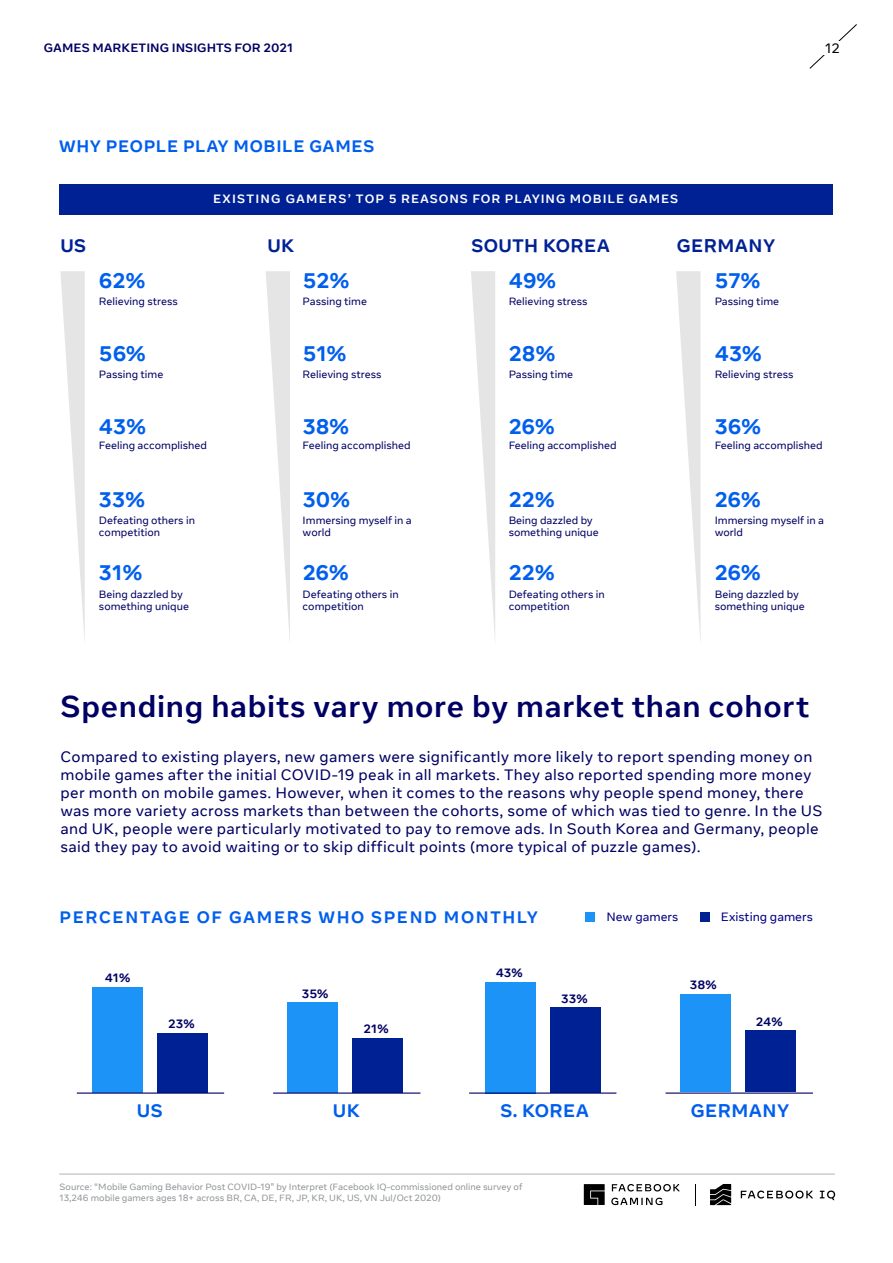
<style>
.page{position:relative;width:893px;height:1263px;background:#fff}
.page>*{position:absolute;margin:0;border:0;box-sizing:border-box;transform-origin:0 0}
.t1{font:700 30px "Optimistic Text";letter-spacing:.025em;color:#000064}
.t2{font:700 21px "Optimistic Display";color:#005fed}
.t3{font:700 18px "Optimistic Display";letter-spacing:.025em;color:#002194}
.t4{font:700 18px "Optimistic Display";letter-spacing:.025em;color:#005eed}
.t5{font:700 16.5px "Optimistic Display";letter-spacing:.085em;color:#005eed}
.t6{font:700 16.5px "Optimistic Display";letter-spacing:.04em;color:#005eed}
.t7{font:15px/18px "Optimistic Text";letter-spacing:.02em;color:#000063}
.t8{font:13.5px "Optimistic Text";color:#000}
.t9{font:700 12px "Optimistic Text";letter-spacing:.075em;color:#fff}
.t10{font:700 12px "Optimistic Text";color:#000064}
.t11{font:700 12px "Optimistic Text";color:#000063}
.t12{font:12px "Optimistic Text";color:#000082}
.t13{font:10.5px/12px "Optimistic Text";color:#000064}
.t14{font:9px/10.8px "Optimistic Text";color:#939598}
</style>
<div class="page">
<svg style="left:809px;top:24px;width:48px;height:45px"></svg>
<div style="left:820px;top:41px;width:25px;height:14px;background:#fff"></div>
<svg style="left:60px;top:271px;width:25px;height:369px"></svg>
<svg style="left:676px;top:271px;width:24px;height:361px"></svg>
<svg style="left:266px;top:271px;width:24px;height:369px"></svg>
<svg style="left:471px;top:271px;width:24px;height:365px"></svg>
<div style="left:700px;top:912px;width:10px;height:10px;background:#002194"></div>
<div style="left:586px;top:912px;width:9px;height:10px;background:#1c94f7"></div>
<div style="left:92px;top:987px;width:51px;height:106px;background:#1c94f7"></div>
<div style="left:287px;top:1002px;width:51px;height:91px;background:#1c94f7"></div>
<div style="left:485px;top:982px;width:50px;height:111px;background:#1c94f7"></div>
<div style="left:680px;top:994px;width:50px;height:98px;background:#1c94f7"></div>
<div style="left:157px;top:1033px;width:51px;height:60px;background:#002194"></div>
<div style="left:353px;top:1038px;width:50px;height:55px;background:#002194"></div>
<div style="left:550px;top:1008px;width:51px;height:85px;background:#002194"></div>
<div style="left:745px;top:1030px;width:51px;height:62px;background:#002194"></div>
<hr style="left:77px;top:1092px;width:147px;height:2px;background:#000063">
<hr style="left:469px;top:1092px;width:147px;height:2px;background:#000063">
<hr style="left:666px;top:1092px;width:147px;height:2px;background:#000063">
<hr style="left:273px;top:1092px;width:147px;height:2px;background:#000063">
<div style="left:59px;top:184px;width:773px;height:31px;background:#002194"></div>
<svg style="left:710px;top:1184px;width:21px;height:21px"></svg>
<svg style="left:740px;top:1190px;width:95px;height:10px"></svg>
<svg style="left:583px;top:1184px;width:97px;height:21px"></svg>
<svg style="left:695px;top:1184px;width:1px;height:21px"></svg>
<hr style="left:59px;top:1174px;width:776px;height:1px;background:#b1b3b6">
<p class="t10" style="left:44px;top:40px;width:251px">GAMES MARKETING INSIGHTS FOR 2021</p>
<p class="t8" style="left:825px;top:40px;width:16px">12</p>
<p class="t6" style="left:59px;top:136px;width:317px">WHY PEOPLE PLAY MOBILE GAMES</p>
<p class="t9" style="left:213px;top:191px;width:466px">EXISTING GAMERS’ TOP 5 REASONS FOR PLAYING MOBILE GAMES</p>
<p class="t3" style="left:60px;top:234px;width:27px">US</p>
<p class="t3" style="left:267px;top:234px;width:28px">UK</p>
<p class="t3" style="left:471px;top:234px;width:140px">SOUTH KOREA</p>
<p class="t3" style="left:677px;top:234px;width:100px">GERMANY</p>
<h2 class="t2" style="left:99px;top:267px;width:48px">62%</h2>
<h2 class="t2" style="left:303px;top:267px;width:48px">52%</h2>
<h2 class="t2" style="left:509px;top:267px;width:49px">49%</h2>
<h2 class="t2" style="left:715px;top:267px;width:47px">57%</h2>
<p class="t13" style="left:99px;top:296px;width:80px">Relieving stress</p>
<p class="t13" style="left:303px;top:296px;width:66px">Passing time</p>
<p class="t13" style="left:509px;top:296px;width:80px">Relieving stress</p>
<p class="t13" style="left:715px;top:296px;width:66px">Passing time</p>
<h2 class="t2" style="left:99px;top:340px;width:48px">56%</h2>
<h2 class="t2" style="left:303px;top:340px;width:45px">51%</h2>
<h2 class="t2" style="left:509px;top:340px;width:48px">28%</h2>
<h2 class="t2" style="left:715px;top:340px;width:48px">43%</h2>
<p class="t13" style="left:99px;top:368px;width:66px">Passing time</p>
<p class="t13" style="left:303px;top:368px;width:80px">Relieving stress</p>
<p class="t13" style="left:509px;top:368px;width:66px">Passing time</p>
<p class="t13" style="left:715px;top:368px;width:80px">Relieving stress</p>
<h2 class="t2" style="left:99px;top:413px;width:48px">43%</h2>
<h2 class="t2" style="left:303px;top:413px;width:48px">38%</h2>
<h2 class="t2" style="left:509px;top:413px;width:47px">26%</h2>
<h2 class="t2" style="left:715px;top:413px;width:48px">36%</h2>
<p class="t13" style="left:99px;top:439px;width:110px">Feeling accomplished</p>
<p class="t13" style="left:303px;top:439px;width:110px">Feeling accomplished</p>
<p class="t13" style="left:509px;top:439px;width:110px">Feeling accomplished</p>
<p class="t13" style="left:715px;top:439px;width:110px">Feeling accomplished</p>
<h2 class="t2" style="left:99px;top:486px;width:47px">33%</h2>
<h2 class="t2" style="left:303px;top:486px;width:49px">30%</h2>
<h2 class="t2" style="left:509px;top:486px;width:48px">22%</h2>
<h2 class="t2" style="left:715px;top:486px;width:47px">26%</h2>
<p class="t13" style="left:99px;top:514px;width:97px">Defeating others in competition</p>
<p class="t13" style="left:303px;top:514px;width:111px">Immersing myself in a world</p>
<p class="t13" style="left:509px;top:514px;width:92px">Being dazzled by something unique</p>
<p class="t13" style="left:715px;top:514px;width:111px">Immersing myself in a world</p>
<h2 class="t2" style="left:99px;top:559px;width:45px">31%</h2>
<h2 class="t2" style="left:303px;top:559px;width:47px">26%</h2>
<h2 class="t2" style="left:509px;top:559px;width:48px">22%</h2>
<h2 class="t2" style="left:715px;top:559px;width:47px">26%</h2>
<p class="t13" style="left:99px;top:588px;width:92px">Being dazzled by something unique</p>
<p class="t13" style="left:303px;top:588px;width:97px">Defeating others in competition</p>
<p class="t13" style="left:509px;top:588px;width:97px">Defeating others in competition</p>
<p class="t13" style="left:715px;top:588px;width:92px">Being dazzled by something unique</p>
<h1 class="t1" style="left:61px;top:688px;width:750px">Spending habits vary more by market than cohort</h1>
<p class="t7" style="left:61px;top:748px;width:763px">Compared to existing players, new gamers were significantly more likely to report spending money on mobile games after the initial COVID-19 peak in all markets. They also reported spending more money per month on mobile games. However, when it comes to the reasons why people spend money, there was more variety across markets than between the cohorts, some of which was tied to genre. In the US and UK, people were particularly motivated to pay to remove ads. In South Korea and Germany, people said they pay to avoid waiting or to skip difficult points (more typical of puzzle games).</p>
<p class="t5" style="left:60px;top:906px;width:480px">PERCENTAGE OF GAMERS WHO SPEND MONTHLY</p>
<p class="t12" style="left:606px;top:910px;width:73px">New gamers</p>
<p class="t12" style="left:721px;top:910px;width:94px">Existing gamers</p>
<p class="t11" style="left:105px;top:970px;width:27px">41%</p>
<p class="t11" style="left:168px;top:1016px;width:28px">23%</p>
<p class="t11" style="left:302px;top:986px;width:28px">35%</p>
<p class="t11" style="left:364px;top:1021px;width:27px">21%</p>
<p class="t11" style="left:496px;top:965px;width:29px">43%</p>
<p class="t11" style="left:561px;top:991px;width:28px">33%</p>
<p class="t11" style="left:690px;top:977px;width:28px">38%</p>
<p class="t11" style="left:756px;top:1014px;width:28px">24%</p>
<p class="t4" style="left:137px;top:1099px;width:27px">US</p>
<p class="t4" style="left:333px;top:1099px;width:28px">UK</p>
<p class="t4" style="left:500px;top:1099px;width:90px">S. KOREA</p>
<p class="t4" style="left:691px;top:1099px;width:100px">GERMANY</p>
<p class="t14" style="left:60px;top:1182px;width:464px">Source: “Mobile Gaming Behavior Post COVID-19” by Interpret (Facebook IQ-commissioned online survey of<br>13,246 mobile gamers ages 18+ across BR, CA, DE, FR, JP, KR, UK, US, VN Jul/Oct 2020)</p>
</div>
